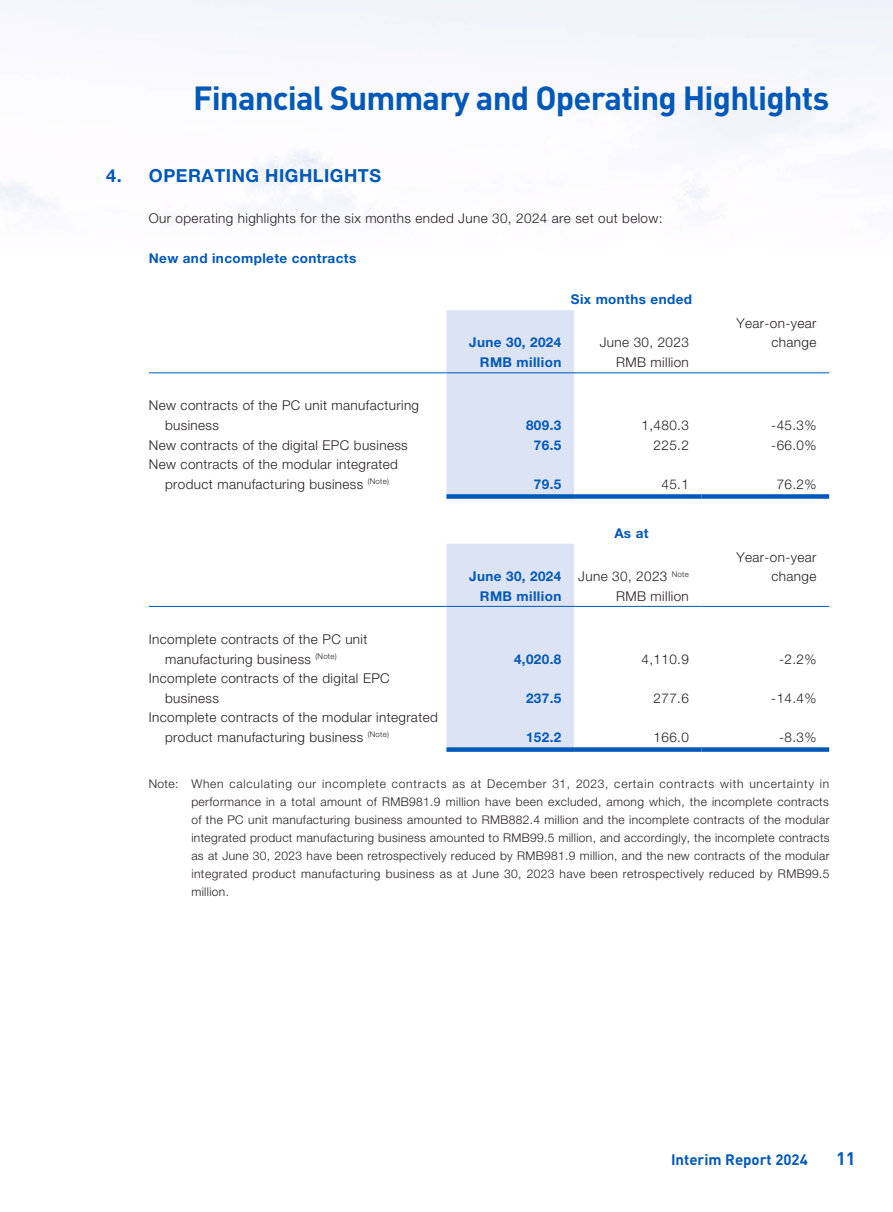
<style>
.page{position:relative;width:893px;height:1212px;background:#fff}
.page>*{position:absolute;margin:0;border:0;box-sizing:border-box;transform-origin:0 0}
.t1{font:700 33px "DIN";letter-spacing:-.025em;color:#0058b8}
.t2{font:700 18px "Helvetica Neue LT Std";letter-spacing:.03em;color:#0058b8}
.t3{font:700 18px "DIN";color:#0058b8}
.t4{font:700 15px "DIN";color:#0058b8}
.t5{font:300 13.5px/19.5px "Helvetica Neue LT Std";letter-spacing:.03em;color:#231f20}
.t6{font:700 13.5px "Helvetica Neue LT Std";letter-spacing:.03em;color:#0058b8}
.t7{font:300 12px/18px "Helvetica Neue LT Std";letter-spacing:.04em;color:#231f20;text-align:justify}
</style>
<div class="page">
<div style="left:446px;top:310px;width:128px;height:184px;background:#dbe3f5"></div>
<hr style="left:149px;top:372px;width:297px;height:1px;background:#0058b8">
<hr style="left:446px;top:372px;width:128px;height:1px;background:#0058b8">
<hr style="left:574px;top:372px;width:128px;height:1px;background:#0058b8">
<hr style="left:702px;top:372px;width:127px;height:1px;background:#0058b8">
<div style="left:446px;top:494px;width:128px;height:5px;background:#0058b8"></div>
<div style="left:574px;top:494px;width:128px;height:5px;background:#0058b8"></div>
<div style="left:702px;top:494px;width:127px;height:5px;background:#0058b8"></div>
<div style="left:446px;top:544px;width:128px;height:203px;background:#dbe3f5"></div>
<hr style="left:149px;top:606px;width:297px;height:1px;background:#0058b8">
<hr style="left:446px;top:606px;width:128px;height:1px;background:#0058b8">
<hr style="left:574px;top:606px;width:128px;height:1px;background:#0058b8">
<hr style="left:702px;top:606px;width:127px;height:1px;background:#0058b8">
<div style="left:446px;top:747px;width:128px;height:5px;background:#0058b8"></div>
<div style="left:574px;top:747px;width:128px;height:5px;background:#0058b8"></div>
<div style="left:702px;top:747px;width:127px;height:5px;background:#0058b8"></div>
<h1 class="t1" style="left:193px;top:76px;width:638px">Financial Summary and Operating Highlights</h1>
<h2 class="t2" style="left:106px;top:164px;width:276px">4. OPERATING HIGHLIGHTS</h2>
<p class="t5" style="left:149px;top:208px;width:515px">Our operating highlights for the six months ended June 30, 2024 are set out below:</p>
<p class="t6" style="left:149px;top:250px;width:209px">New and incomplete contracts</p>
<p class="t6" style="left:571px;top:291px;width:123px">Six months ended</p>
<p class="t6" style="left:469px;top:334px;width:94px">June 30, 2024</p>
<p class="t5" style="left:600px;top:333px;width:91px">June 30, 2023</p>
<p class="t6" style="left:480px;top:354px;width:83px">RMB million</p>
<p class="t5" style="left:616px;top:352px;width:74px">RMB million</p>
<p class="t5" style="left:736px;top:313px;width:81px;text-align:right">Year-on-year change</p>
<p class="t5" style="left:165px;top:396px;width:256px;text-indent:-16px">New contracts of the PC unit manufacturing business</p>
<p class="t6" style="left:526px;top:417px;width:37px">809.3</p>
<p class="t5" style="left:642px;top:415px;width:49px">1,480.3</p>
<p class="t5" style="left:771px;top:415px;width:47px">-45.3%</p>
<p class="t5" style="left:149px;top:435px;width:260px">New contracts of the digital EPC business</p>
<p class="t6" style="left:534px;top:436px;width:29px">76.5</p>
<p class="t5" style="left:654px;top:435px;width:37px">225.2</p>
<p class="t5" style="left:771px;top:435px;width:47px">-66.0%</p>
<p class="t5" style="left:149px;top:454px;width:251px;text-align:center">New contracts of the modular integrated product manufacturing business <sup>(Note)</sup></p>
<p class="t6" style="left:534px;top:475px;width:29px">79.5</p>
<p class="t5" style="left:661px;top:474px;width:29px">45.1</p>
<p class="t5" style="left:777px;top:474px;width:41px">76.2%</p>
<p class="t6" style="left:614px;top:525px;width:36px">As at</p>
<p class="t6" style="left:469px;top:568px;width:94px">June 30, 2024</p>
<p class="t5" style="left:578px;top:566px;width:112px">June 30, 2023 <sup>Note</sup></p>
<p class="t5" style="left:736px;top:547px;width:81px;text-align:right">Year-on-year change</p>
<p class="t5" style="left:165px;top:629px;width:204px;text-indent:-16px">Incomplete contracts of the PC unit manufacturing business <sup>(Note)</sup></p>
<p class="t5" style="left:165px;top:668px;width:226px;text-indent:-16px">Incomplete contracts of the digital EPC business</p>
<p class="t6" style="left:480px;top:587px;width:83px">RMB million</p>
<p class="t5" style="left:616px;top:586px;width:74px">RMB million</p>
<p class="t6" style="left:514px;top:650px;width:49px">4,020.8</p>
<p class="t5" style="left:642px;top:649px;width:49px">4,110.9</p>
<p class="t5" style="left:779px;top:649px;width:39px">-2.2%</p>
<p class="t6" style="left:526px;top:689px;width:37px">237.5</p>
<p class="t5" style="left:654px;top:688px;width:37px">277.6</p>
<p class="t5" style="left:771px;top:688px;width:47px">-14.4%</p>
<p class="t5" style="left:165px;top:707px;width:274px;text-indent:-16px">Incomplete contracts of the modular integrated product manufacturing business <sup>(Note)</sup></p>
<p class="t6" style="left:526px;top:728px;width:37px">152.2</p>
<p class="t5" style="left:654px;top:727px;width:37px">166.0</p>
<p class="t5" style="left:779px;top:727px;width:39px">-8.3%</p>
<p class="t7" style="left:191px;top:774px;width:640px;text-indent:-43px">Note: When calculating our incomplete contracts as at December 31, 2023, certain contracts with uncertainty in performance in a total amount of RMB981.9 million have been excluded, among which, the incomplete contracts of the PC unit manufacturing business amounted to RMB882.4 million and the incomplete contracts of the modular integrated product manufacturing business amounted to RMB99.5 million, and accordingly, the incomplete contracts as at June 30, 2023 have been retrospectively reduced by RMB981.9 million, and the new contracts of the modular integrated product manufacturing business as at June 30, 2023 have been retrospectively reduced by RMB99.5 million.</p>
<p class="t4" style="left:671px;top:1149px;width:138px">Interim Report 2024</p>
<h2 class="t3" style="left:836px;top:1146px;width:21px">11</h2>
</div>
